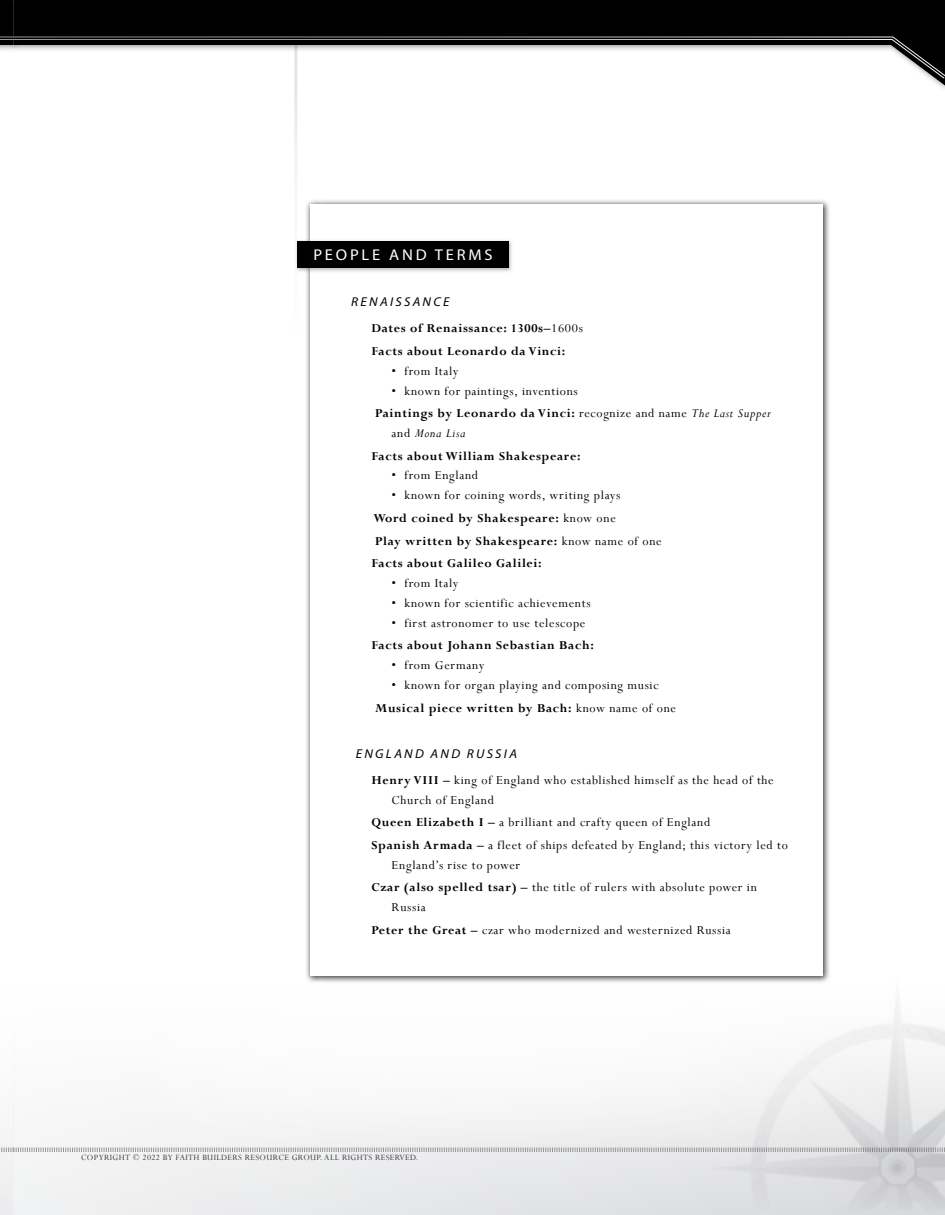
<style>
.page{position:relative;width:945px;height:1215px;background:#fff}
.page>*{position:absolute;margin:0;border:0;box-sizing:border-box;transform-origin:0 0}
.t1{font:15.6px "Myriad Pro";letter-spacing:.17em;color:#fff;scale:1.05 1}
.t2{font:13.5px/22.8px "Perpetua";letter-spacing:.05em;color:#000}
.t3{font:700 13.5px/22.8px "Perpetua";letter-spacing:.05em;color:#000}
.t4{font:italic 12.9px "Myriad Pro";letter-spacing:.17em;color:#000;scale:1.05 1}
.t5{font:9px "Perpetua";letter-spacing:.04em;color:#393939}
.s1{font-weight:400}
.s2{font-weight:700}
.s3{font-style:italic}
.s4{font-weight:400;font-style:italic}
</style>
<div class="page">
<div style="left:0;top:986px;width:14px;height:229px;background:#f8f8f9"></div>
<div style="left:14px;top:986px;width:931px;height:229px;background:linear-gradient(to right,#f7f7f7,#d6d8da)"></div>
<hr style="left:294px;top:0;width:3px;height:338px;background:#e0e0e0">
<div style="left:94px;top:94px;width:770px;height:1056px;background:#fff"></div>
<svg style="left:0;top:1147px;width:709px;height:6px"></svg>
<img style="left:709px;top:986px;width:236px;height:224px">
<div style="left:305px;top:199px;width:525px;height:784px;background:#000;opacity:.75"></div>
<div style="left:310px;top:204px;width:514px;height:772px;background:#fff"></div>
<div style="left:295px;top:239px;width:219px;height:34px;background:#000;opacity:.3"></div>
<div style="left:297px;top:241px;width:212px;height:27px;background:#000"></div>
<div style="left:9px;top:0;width:936px;height:92px;background:#fff"></div>
<svg style="left:0;top:0;width:945px;height:86px"></svg>
<p class="t1" style="left:313px;top:246px;width:172px">PEOPLE AND TERMS</p>
<p class="t4" style="left:351px;top:294px;width:95px">RENAISSANCE</p>
<p class="t3" style="left:371px;top:317px;width:213px">Dates of Renaissance: 1300s–<span class="s1">1600s<br></span>Facts about Leonardo da Vinci:</p>
<p class="t2" style="left:392px;top:359px;width:68px">• from Italy</p>
<p class="t2" style="left:375px;top:379px;width:397px;text-indent:17px">• known for paintings, inventions<br><span class="s2">Paintings by Leonardo da Vinci:</span> recognize and name <span class="s3">The Last Supper</span></p>
<p class="t3" style="left:371px;top:421px;width:211px;text-indent:20px"><span class="s1">and</span> <span class="s4">Mona Lisa<br></span>Facts about William Shakespeare:</p>
<p class="t2" style="left:392px;top:464px;width:88px">• from England</p>
<p class="t3" style="left:371px;top:484px;width:292px;text-indent:20px"><span class="s1">• known for coining words, writing plays<br></span>Word coined by Shakespeare: <span class="s1">know one<br></span>Play written by Shakespeare: <span class="s1">know name of one </span>Facts about Galileo Galilei:</p>
<p class="t2" style="left:392px;top:572px;width:68px">• from Italy</p>
<p class="t2" style="left:392px;top:591px;width:200px">• known for scientific achievements</p>
<p class="t2" style="left:392px;top:611px;width:195px">• first astronomer to use telescope</p>
<p class="t3" style="left:371px;top:634px;width:224px">Facts about Johann Sebastian Bach:</p>
<p class="t2" style="left:392px;top:653px;width:94px">• from Germany</p>
<p class="t2" style="left:375px;top:673px;width:302px;text-align:center">• known for organ playing and composing music<br><span class="s2">Musical piece written by Bach:</span> know name of one</p>
<p class="t4" style="left:356px;top:746px;width:155px">ENGLAND AND RUSSIA</p>
<p class="t2" style="left:392px;top:770px;width:384px;line-height:19.5px;text-indent:-20px"><span class="s2">Henry VIII –</span> king of England who established himself as the head of the<br>Church of England</p>
<p class="t2" style="left:371px;top:811px;width:418px"><span class="s2">Queen Elizabeth I –</span> a brilliant and crafty queen of England<br><span class="s2">Spanish Armada –</span> a fleet of ships defeated by England; this victory led to</p>
<p class="t2" style="left:371px;top:853px;width:387px;text-indent:20px">England’s rise to power<br><span class="s2">Czar (also spelled tsar) –</span> the title of rulers with absolute power in</p>
<p class="t2" style="left:371px;top:895px;width:361px;text-indent:20px">Russia<br><span class="s2">Peter the Great –</span> czar who modernized and westernized Russia</p>
<p class="t5" style="left:81px;top:1152px;width:339px">COPYRIGHT © 2022 BY FAITH BUILDERS RESOURCE GROUP. ALL RIGHTS RESERVED.</p>
</div>
